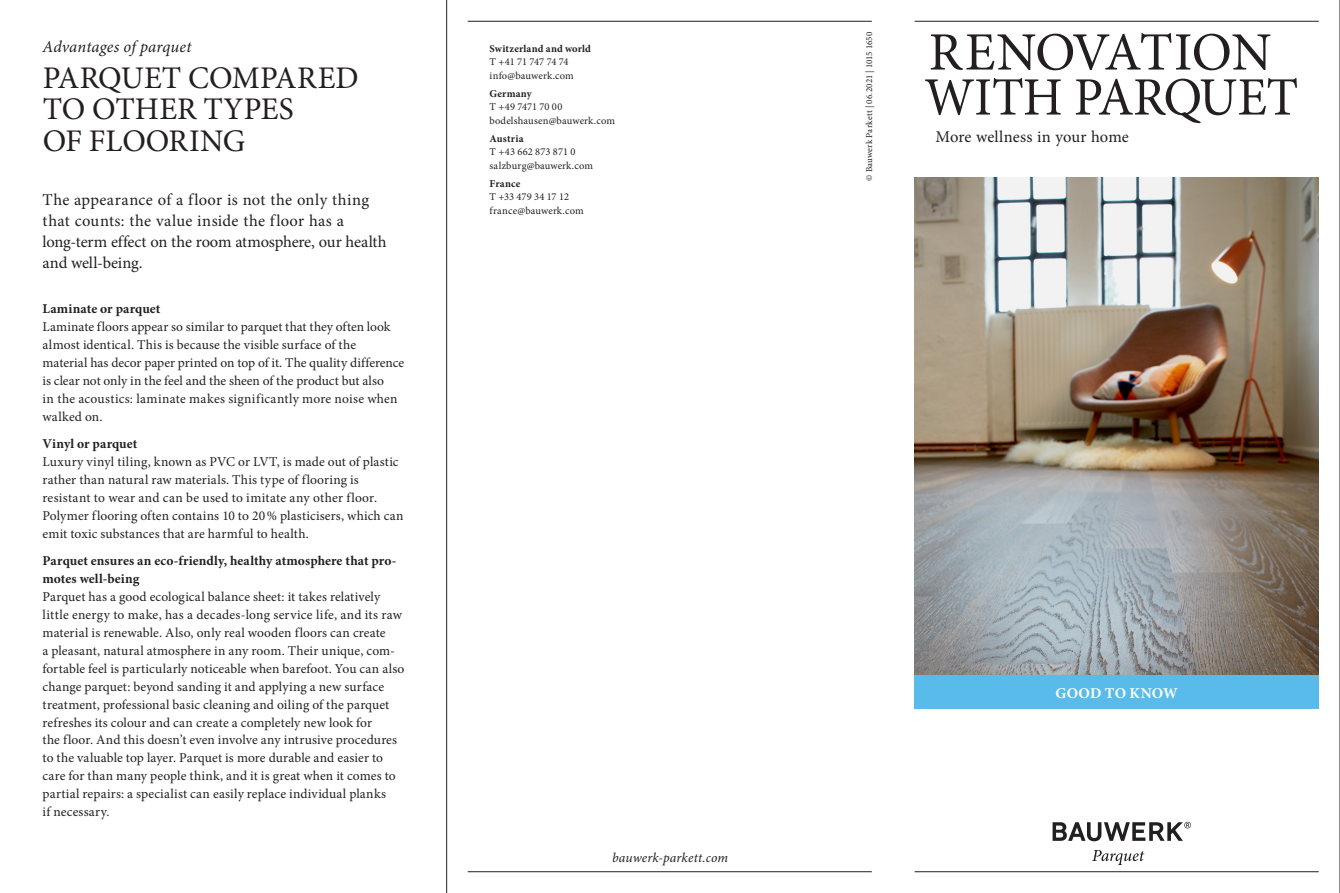
<style>
.page{position:relative;width:1340px;height:893px;background:#fff}
.page>*{position:absolute;margin:0;border:0;box-sizing:border-box;transform-origin:0 0}
.t1{font:54px/45px "Minion Pro";letter-spacing:-.015em;color:#231f20}
.t2{font:31.5px/31.5px "Minion Pro";color:#231f20}
.t3{font:16.5px/21px "Minion Pro";letter-spacing:.01em;color:#231f20}
.t4{font:italic 16.5px "Minion Pro";letter-spacing:.01em;color:#231f20}
.t5{font:700 15px "Minion Pro";letter-spacing:.01em;color:#fff}
.t6{font:13.5px/18px "Minion Pro";letter-spacing:.01em;color:#231f20}
.t7{font:700 13.5px/18px "Minion Pro";letter-spacing:.005em;color:#231f20}
.t8{font:italic 13.5px "Minion Pro";letter-spacing:.01em;color:#231f20}
.t9{font:10.5px/13.5px "Minion Pro";letter-spacing:.01em;color:#231f20}
.t10{font:700 10.5px "Minion Pro";letter-spacing:.015em;color:#231f20}
.t11{font:9px "Minion Pro";letter-spacing:.015em;color:#231f20}
</style>
<div class="page">
<hr style="left:446px;top:0;width:1px;height:893px;background:#231f20">
<hr style="left:1339px;top:0;width:1px;height:893px;background:#231f20">
<hr style="left:914px;top:871px;width:404px;height:1px;background:#231f20">
<hr style="left:914px;top:21px;width:404px;height:1px;background:#231f20">
<img style="left:914px;top:178px;width:404px;height:498px">
<hr style="left:467px;top:871px;width:404px;height:1px;background:#231f20">
<hr style="left:467px;top:21px;width:404px;height:1px;background:#231f20">
<svg style="left:1052px;top:822px;width:138px;height:19px"></svg>
<svg style="left:1092px;top:850px;width:52px;height:15px"></svg>
<div style="left:914px;top:676px;width:404px;height:33px;background:#59bbe9"></div>
<p class="t4" style="left:43px;top:35px;width:150px">Advantages of parquet</p>
<h2 class="t2" style="left:43px;top:62px;width:317px">PARQUET COMPARED<br>TO OTHER TYPES<br>OF FLOORING</h2>
<p class="t3" style="left:43px;top:189px;width:345px">The appearance of a floor is not the only thing that counts: the value inside the floor has a long-term effect on the room atmosphere, our health and well-being.</p>
<p class="t7" style="left:43px;top:299px;width:119px">Laminate or parquet</p>
<p class="t6" style="left:43px;top:317px;width:363px">Laminate floors appear so similar to parquet that they often look almost identical. This is because the visible surface of the material has decor paper printed on top of it. The quality difference is clear not only in the feel and the sheen of the product but also<br>in the acoustics: laminate makes significantly more noise when walked on.</p>
<p class="t7" style="left:43px;top:434px;width:96px">Vinyl or parquet</p>
<p class="t6" style="left:43px;top:452px;width:362px">Luxury vinyl tiling, known as PVC or LVT, is made out of plastic rather than natural raw materials. This type of flooring is resistant to wear and can be used to imitate any other floor.<br>Polymer flooring often contains 10 to 20% plasticisers, which can emit toxic substances that are harmful to health.</p>
<p class="t7" style="left:43px;top:551px;width:355px">Parquet ensures an eco-friendly, healthy atmosphere that pro&shy;motes well-being</p>
<p class="t6" style="left:43px;top:587px;width:363px">Parquet has a good ecological balance sheet: it takes relatively little energy to make, has a decades-long service life, and its raw material is renewable. Also, only real wooden floors can create<br>a pleasant, natural atmosphere in any room. Their unique, com&shy;fortable feel is particularly noticeable when barefoot. You can also change parquet: beyond sanding it and applying a new surface treatment, professional basic cleaning and oiling of the parquet refreshes its colour and can create a completely new look for<br>the floor. And this doesn’t even involve any intrusive procedures to the valuable top layer. Parquet is more durable and easier to care for than many people think, and it is great when it comes to partial repairs: a specialist can easily replace individual planks<br>if necessary.</p>
<p class="t10" style="left:489px;top:41px;width:103px">Switzerland and world</p>
<p class="t9" style="left:489px;top:55px;width:86px">T +41 71 747 74 74 info@bauwerk.com</p>
<p class="t10" style="left:489px;top:86px;width:44px">Germany</p>
<p class="t9" style="left:489px;top:100px;width:127px">T +49 7471 70 00 bodelshausen@bauwerk.com</p>
<p class="t10" style="left:489px;top:131px;width:36px">Austria</p>
<p class="t9" style="left:489px;top:145px;width:105px">T +43 662 873 871 0 salzburg@bauwerk.com</p>
<p class="t10" style="left:489px;top:176px;width:32px">France</p>
<p class="t9" style="left:489px;top:190px;width:96px">T +33 479 34 17 12 france@bauwerk.com</p>
<p class="t8" style="left:612px;top:848px;width:118px">bauwerk-parkett.com</p>
<p class="t11" style="left:863px;top:181px;width:150px;rotate:-90deg">© Bauwerk Parkett | 06.2021 | 1015 1650</p>
<h1 class="t1" style="left:924px;top:30px;width:375px">RENOVATION<br>WITH PARQUET</h1>
<p class="t3" style="left:935px;top:126px;width:195px">More wellness in your home</p>
<p class="t5" style="left:1055px;top:682px;width:124px">GOOD TO KNOW</p>
</div>
